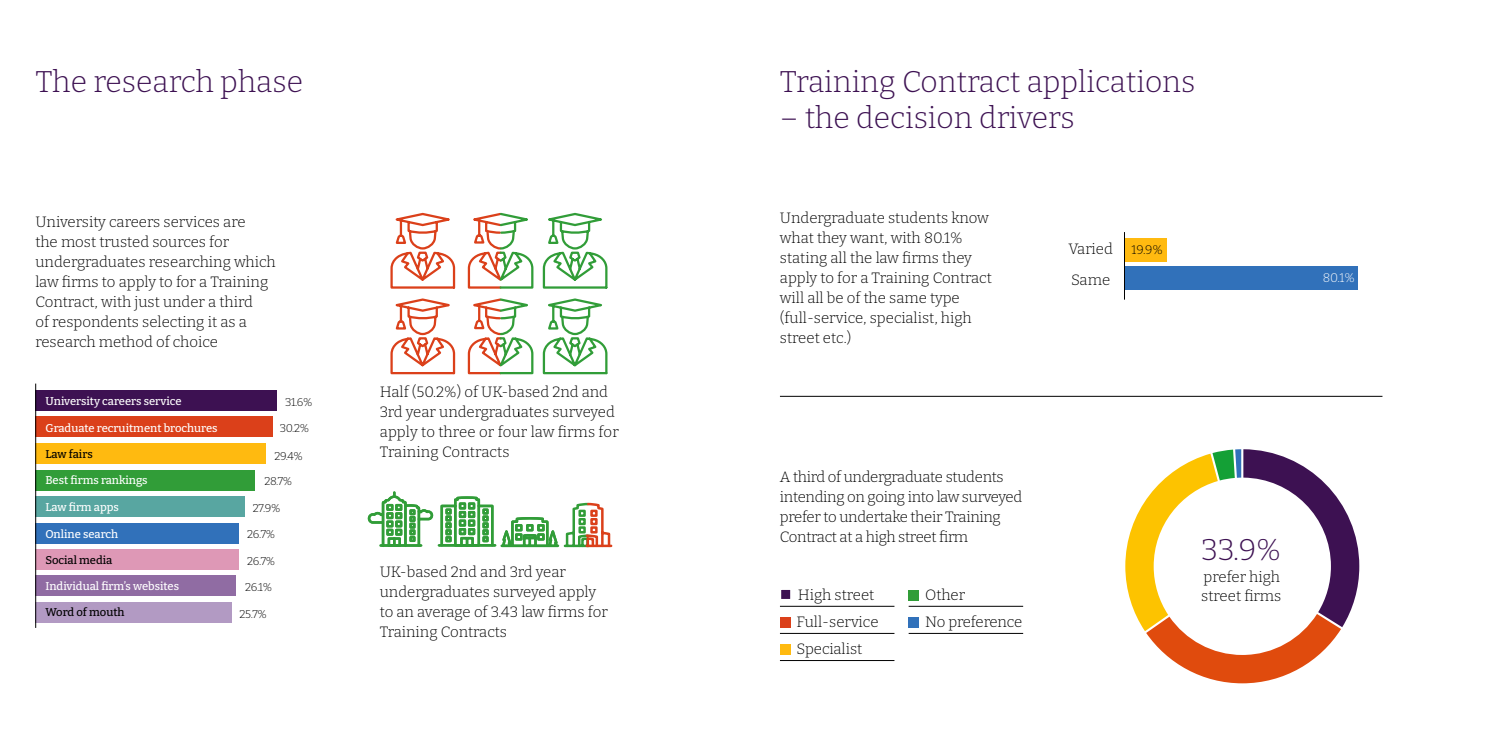
<style>
.page{position:relative;width:1489px;height:745px;background:#fff}
.page>*{position:absolute;margin:0;border:0;box-sizing:border-box;transform-origin:0 0}
.t1{font:300 30px "Bitter";color:#3d1152}
.t2{font:300 15px/20px "Bitter";color:#000}
.t3{font:300 15px/20px "Bitter";letter-spacing:-.02em;color:#000}
.t4{font:300 12.5px "Bitter";color:#000}
.t5{font:300 12.5px "Bitter";color:#fff}
.t6{font:500 11.25px "Bitter";color:#fff}
.t7{font:300 11.25px "Bitter";letter-spacing:-.025em;color:#000}
.t8{font:500 11.25px "Bitter";color:#000}
</style>
<div class="page">
<hr style="left:780px;top:605px;width:114px;height:1px;background:#000">
<hr style="left:780px;top:632px;width:114px;height:1px;background:#000">
<hr style="left:780px;top:659px;width:114px;height:1px;background:#000">
<div style="left:780px;top:588px;width:11px;height:11px;background:#3d1152;border:1px solid #fff"></div>
<div style="left:780px;top:616px;width:10px;height:11px;background:#db401a"></div>
<div style="left:780px;top:643px;width:10px;height:11px;background:#ffba10"></div>
<hr style="left:908px;top:605px;width:115px;height:1px;background:#000">
<hr style="left:908px;top:632px;width:115px;height:1px;background:#000">
<div style="left:908px;top:589px;width:10px;height:10px;background:#319d38"></div>
<div style="left:908px;top:616px;width:10px;height:11px;background:#3171ba"></div>
<hr style="left:780px;top:396px;width:602px;height:1px;background:#000">
<svg style="left:1125px;top:449px;width:234px;height:234px"></svg>
<div style="left:35px;top:390px;width:242px;height:21px;background:#3d1152"></div>
<div style="left:35px;top:415px;width:238px;height:21px;background:#db401a"></div>
<div style="left:35px;top:443px;width:231px;height:21px;background:#ffba10"></div>
<div style="left:35px;top:469px;width:219px;height:21px;background:#319d38"></div>
<div style="left:35px;top:496px;width:210px;height:20px;background:#58a6a1"></div>
<div style="left:35px;top:522px;width:204px;height:21px;background:#3171ba"></div>
<div style="left:35px;top:548px;width:204px;height:21px;background:#de98b6"></div>
<div style="left:35px;top:575px;width:201px;height:21px;background:#906ca3"></div>
<div style="left:35px;top:601px;width:197px;height:21px;background:#b29ac3"></div>
<hr style="left:35px;top:383px;width:1px;height:244px;background:#000">
<div style="left:1124px;top:238px;width:43px;height:23px;background:#ffba10"></div>
<div style="left:1124px;top:266px;width:233px;height:23px;background:#3171ba"></div>
<hr style="left:1124px;top:232px;width:1px;height:67px;background:#000">
<svg style="left:367px;top:492px;width:244px;height:56px"></svg>
<hr style="left:586px;top:544px;width:25px;height:2px;background:#db401a">
<svg style="left:390px;top:212px;width:218px;height:77px"></svg>
<svg style="left:390px;top:298px;width:218px;height:77px"></svg>
<h1 class="t1" style="left:35px;top:62px;width:269px">The research phase</h1>
<p class="t2" style="left:35px;top:213px;width:242px">University careers services are<br>the most trusted sources for undergraduates researching which law firms to apply to for a Training<br>Contract, with just under a third<br>of respondents selecting it as a research method of choice</p>
<p class="t6" style="left:45px;top:396px;width:137px">University careers service</p>
<p class="t6" style="left:45px;top:422px;width:174px">Graduate recruitment brochures</p>
<p class="t8" style="left:45px;top:449px;width:49px">Law fairs</p>
<p class="t6" style="left:45px;top:473px;width:104px">Best firms rankings</p>
<p class="t6" style="left:45px;top:499px;width:75px">Law firm apps</p>
<p class="t6" style="left:45px;top:526px;width:74px">Online search</p>
<p class="t8" style="left:45px;top:552px;width:68px">Social media</p>
<p class="t6" style="left:45px;top:578px;width:135px">Individual firm’s websites</p>
<p class="t8" style="left:45px;top:606px;width:81px">Word of mouth</p>
<p class="t7" style="left:285px;top:395px;width:29px">31.6%</p>
<p class="t7" style="left:280px;top:420px;width:31px">30.2%</p>
<p class="t7" style="left:274px;top:448px;width:30px">29.4%</p>
<p class="t7" style="left:264px;top:474px;width:29px">28.7%</p>
<p class="t7" style="left:253px;top:500px;width:29px">27.9%</p>
<p class="t7" style="left:247px;top:527px;width:30px">26.7%</p>
<p class="t7" style="left:247px;top:553px;width:30px">26.7%</p>
<p class="t7" style="left:245px;top:579px;width:29px">26.1%</p>
<p class="t7" style="left:239px;top:606px;width:29px">25.7%</p>
<p class="t2" style="left:380px;top:381px;width:240px">Half (50.2%) of UK-based 2nd and<br>3rd year undergraduates surveyed apply to three or four law firms for<br>Training Contracts</p>
<p class="t2" style="left:380px;top:561px;width:229px">UK-based 2nd and 3rd year undergraduates surveyed apply to an average of 3.43 law firms for<br>Training Contracts</p>
<h1 class="t1" style="left:780px;top:62px;width:417px">Training Contract applications</h1>
<h1 class="t1" style="left:780px;top:105px;width:296px">– the decision drivers</h1>
<p class="t2" style="left:780px;top:209px;width:213px">Undergraduate students know what they want, with 80.1% stating all the law firms they apply to for a Training Contract will all be of the same type (full-service, specialist, high street etc.)</p>
<p class="t2" style="left:1068px;top:233px;width:46px;line-height:30.4px">Varied<br>Same</p>
<p class="t4" style="left:1131px;top:242px;width:33px">19.9%</p>
<p class="t5" style="left:1322px;top:270px;width:34px">80.1%</p>
<p class="t3" style="left:780px;top:467px;width:244px">A third of undergraduate students intending on going into law surveyed prefer to undertake their Training Contract at a high street firm</p>
<p class="t2" style="left:796px;top:582px;width:83px;line-height:27.1px">High street<br>Full-service<br>Specialist</p>
<p class="t2" style="left:925px;top:582px;width:98px;line-height:27.1px">Other<br>No preference</p>
<h1 class="t1" style="left:1201px;top:530px;width:81px">33.9%</h1>
<p class="t2" style="left:1201px;top:567px;width:81px;line-height:18.5px">prefer high street firms</p>
</div>
